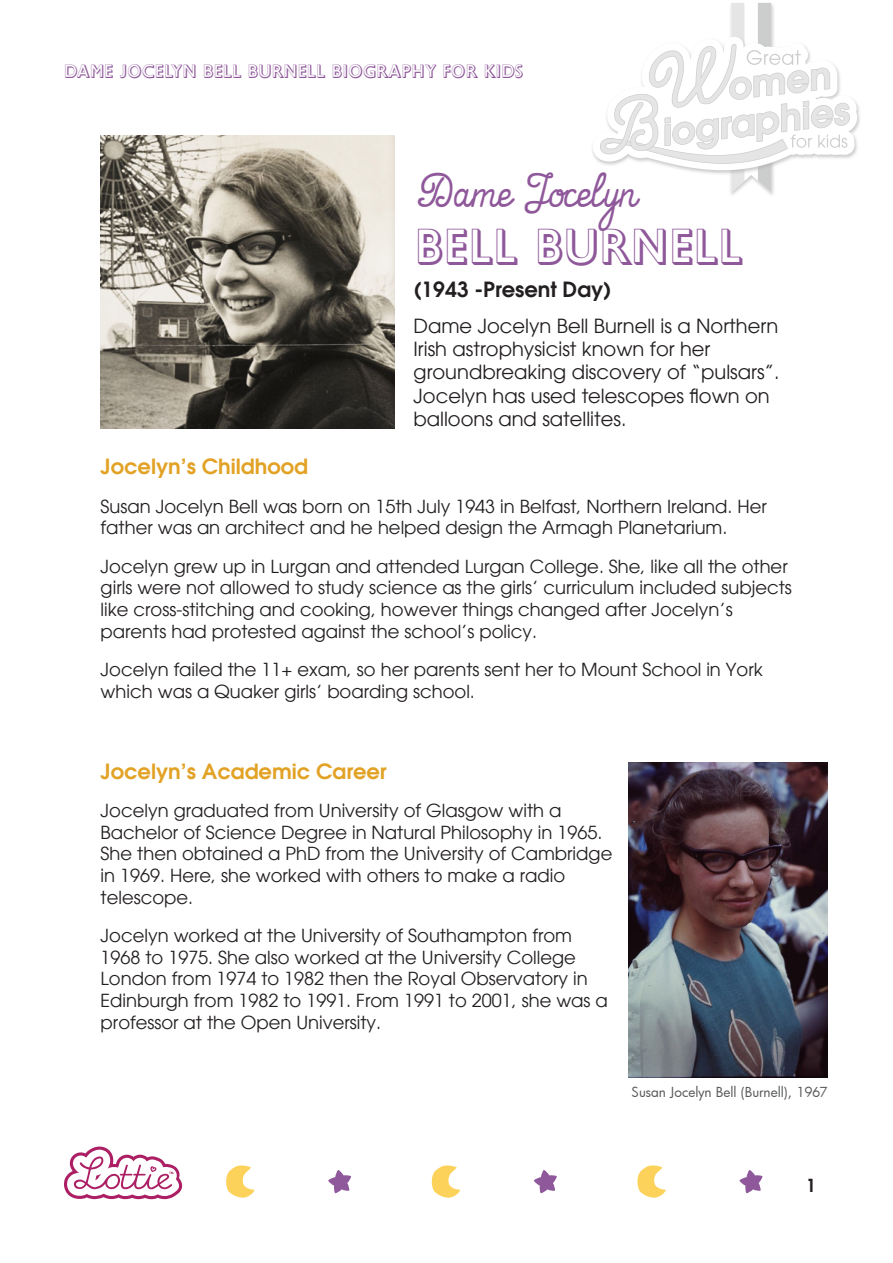
<style>
.page{position:relative;width:893px;height:1263px;background:#fff}
.page>*{position:absolute;margin:0;border:0;box-sizing:border-box;transform-origin:0 0}
.t1{font:48.3px "Gill Sans MT Shadow";color:#8f589a}
.t2{font:italic 45px "Thats Font Folks";color:#8f589a}
.t3{font:600 21px "Avant Garde";color:#e2a225}
.t4{font:600 21px "Avant Garde";color:#231f20}
.t5{font:19.5px/23.4px "Avant Garde";color:#231f20}
.t6{font:18px/21.6px "Avant Garde";color:#231f20}
.t7{font:18px "Gill Sans MT Shadow";color:#8f589a}
.t8{font:600 18px "Avant Garde";color:#231f20}
.t9{font:13.5px "Futura";color:#57585a}
</style>
<div class="page">
<svg style="left:226px;top:1165px;width:28px;height:33px"></svg>
<svg style="left:431px;top:1165px;width:29px;height:33px"></svg>
<svg style="left:328px;top:1170px;width:23px;height:23px"></svg>
<svg style="left:637px;top:1165px;width:29px;height:33px"></svg>
<svg style="left:534px;top:1170px;width:23px;height:23px"></svg>
<svg style="left:739px;top:1170px;width:23px;height:23px"></svg>
<svg style="left:64px;top:1146px;width:118px;height:53px"></svg>
<svg style="left:593px;top:3px;width:264px;height:189px"></svg>
<img style="left:101px;top:135px;width:293px;height:294px">
<img style="left:629px;top:762px;width:199px;height:315px">
<p class="t7" style="left:64px;top:58px;width:460px">DAME JOCELYN BELL BURNELL BIOGRAPHY FOR KIDS</p>
<p class="t2" style="left:414px;top:165px;width:225px">Dame Jocelyn</p>
<p class="t1" style="left:414px;top:214px;width:330px">BELL BURNELL</p>
<p class="t4" style="left:414px;top:276px;width:199px">(1943 -Present Day)</p>
<p class="t5" style="left:414px;top:314px;width:367px">Dame Jocelyn Bell Burnell is a Northern Irish astrophysicist known for her groundbreaking discovery of “pulsars”.<br>Jocelyn has used telescopes flown on balloons and satellites.</p>
<p class="t3" style="left:101px;top:452px;width:209px">Jocelyn’s Childhood</p>
<p class="t6" style="left:101px;top:495px;width:668px">Susan Jocelyn Bell was born on 15th July 1943 in Belfast, Northern Ireland. Her father was an architect and he helped design the Armagh Planetarium.</p>
<p class="t6" style="left:101px;top:555px;width:693px">Jocelyn grew up in Lurgan and attended Lurgan College. She, like all the other girls were not allowed to study science as the girls’ curriculum included subjects like cross-stitching and cooking, however things changed after Jocelyn’s parents had protested against the school’s policy.</p>
<p class="t6" style="left:101px;top:659px;width:664px">Jocelyn failed the 11+ exam, so her parents sent her to Mount School in York which was a Quaker girls’ boarding school.</p>
<p class="t3" style="left:101px;top:757px;width:288px">Jocelyn’s Academic Career</p>
<p class="t6" style="left:101px;top:800px;width:513px">Jocelyn graduated from University of Glasgow with a Bachelor of Science Degree in Natural Philosophy in 1965.<br>She then obtained a PhD from the University of Cambridge in 1969. Here, she worked with others to make a radio telescope.</p>
<p class="t6" style="left:101px;top:925px;width:509px">Jocelyn worked at the University of Southampton from 1968 to 1975. She also worked at the University College London from 1974 to 1982 then the Royal Observatory in Edinburgh from 1982 to 1991. From 1991 to 2001, she was a professor at the Open University.</p>
<p class="t9" style="left:631px;top:1082px;width:198px">Susan Jocelyn Bell (Burnell), 1967</p>
<p class="t8" style="left:806px;top:1173px;width:12px">1</p>
</div>
